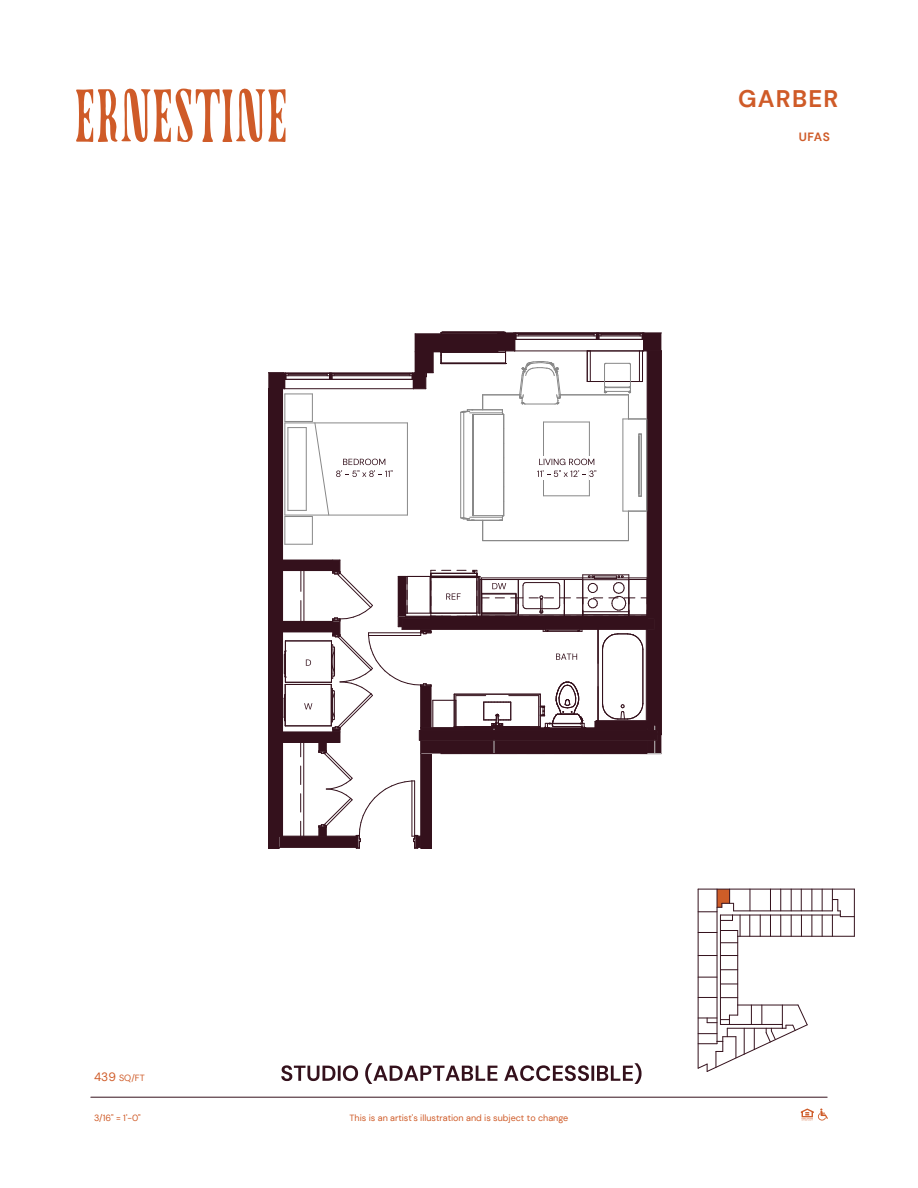
<style>
.page{position:relative;width:918px;height:1188px;background:#fff}
.page>*{position:absolute;margin:0;border:0;box-sizing:border-box;transform-origin:0 0}
.t1{font:700 24px "DM Sans";letter-spacing:.05em;color:#cf5b28}
.t2{font:700 12px "DM Sans";color:#cf5b28}
.t3{font:9px "DM Sans";color:#cf5b28}
.s1{font-size:12px}
</style>
<div class="page">
<svg style="left:76px;top:88px;width:210px;height:54px"></svg>
<hr style="left:661px;top:351px;width:1px;height:384px;background:#34111c">
<svg style="left:268px;top:332px;width:393px;height:517px"></svg>
<hr style="left:91px;top:1097px;width:736px;height:1px;background:#34111c">
<svg style="left:281px;top:1063px;width:361px;height:21px"></svg>
<hr style="left:854px;top:889px;width:1px;height:47px;background:#34111c">
<hr style="left:698px;top:889px;width:156px;height:1px;background:#34111c">
<hr style="left:698px;top:889px;width:1px;height:179px;background:#34111c">
<hr style="left:737px;top:936px;width:1px;height:69px;background:#34111c">
<hr style="left:738px;top:936px;width:116px;height:1px;background:#34111c">
<hr style="left:717px;top:889px;width:1px;height:152px;background:#34111c">
<hr style="left:720px;top:920px;width:1px;height:104px;background:#34111c">
<hr style="left:734px;top:911px;width:98px;height:1px;background:#34111c">
<hr style="left:733px;top:915px;width:107px;height:1px;background:#34111c">
<svg style="left:832px;top:889px;width:22px;height:47px"></svg>
<svg style="left:822px;top:889px;width:1px;height:47px"></svg>
<svg style="left:812px;top:889px;width:1px;height:47px"></svg>
<svg style="left:801px;top:889px;width:1px;height:47px"></svg>
<svg style="left:791px;top:889px;width:1px;height:47px"></svg>
<svg style="left:780px;top:889px;width:1px;height:47px"></svg>
<svg style="left:770px;top:890px;width:1px;height:46px"></svg>
<svg style="left:760px;top:915px;width:1px;height:21px"></svg>
<svg style="left:750px;top:889px;width:1px;height:47px"></svg>
<svg style="left:721px;top:942px;width:17px;height:1px"></svg>
<svg style="left:721px;top:969px;width:17px;height:1px"></svg>
<svg style="left:721px;top:984px;width:17px;height:1px"></svg>
<svg style="left:699px;top:997px;width:38px;height:1px"></svg>
<svg style="left:698px;top:977px;width:19px;height:1px"></svg>
<svg style="left:699px;top:955px;width:38px;height:1px"></svg>
<svg style="left:698px;top:889px;width:43px;height:47px"></svg>
<svg style="left:698px;top:1005px;width:110px;height:67px"></svg>
<svg style="left:801px;top:1109px;width:27px;height:12px"></svg>
<h1 class="t1" style="left:738px;top:84px;width:102px">GARBER</h1>
<h2 class="t2" style="left:799px;top:130px;width:33px">UFAS</h2>
<p class="t3" style="left:94px;top:1072px;width:52px"><span class="s1">439</span> SQ/FT</p>
<p class="t3" style="left:94px;top:1112px;width:48px">3/16" = 1'-0"</p>
<p class="t3" style="left:350px;top:1112px;width:220px">This is an artist's illustration and is subject to change</p>
</div>
